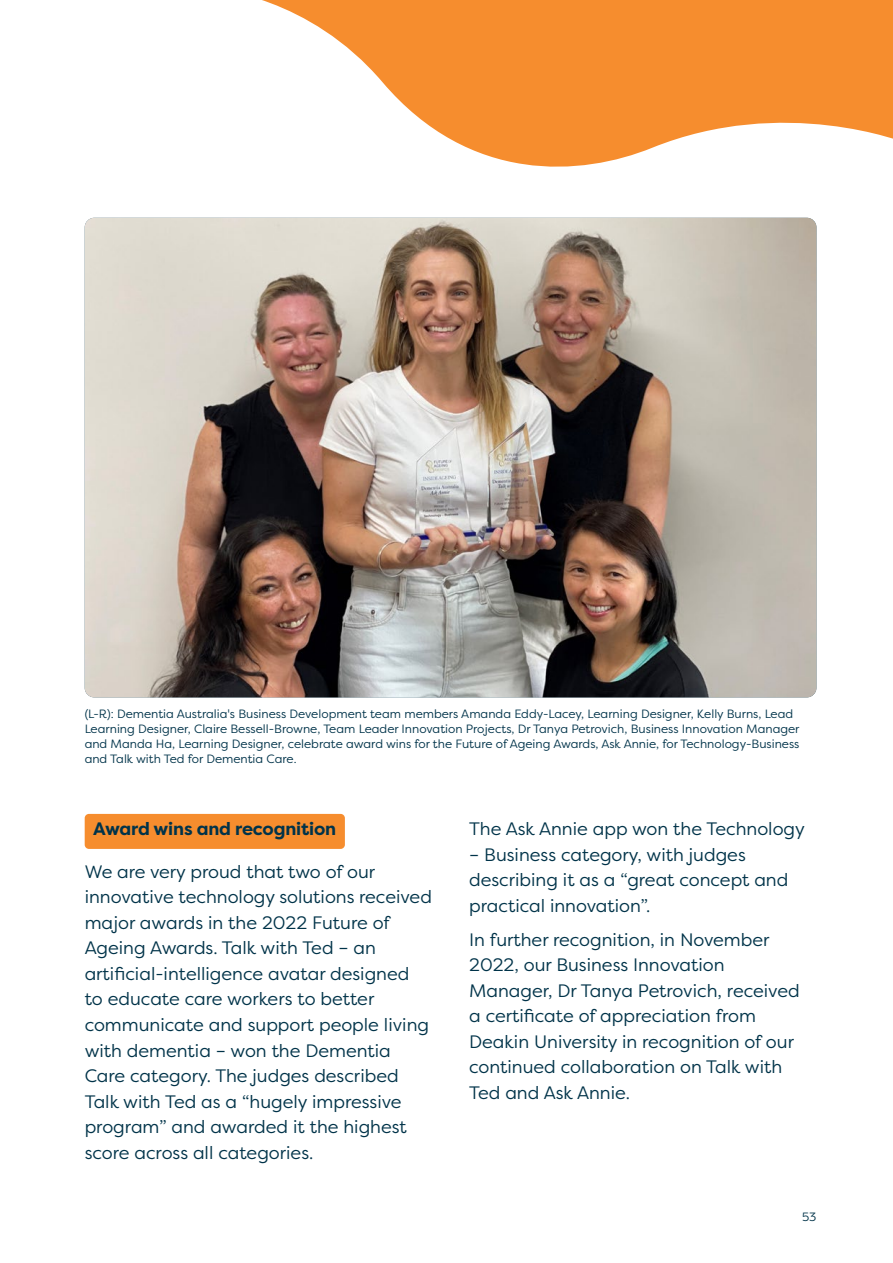
<style>
.page{position:relative;width:893px;height:1263px;background:#fff}
.page>*{position:absolute;margin:0;border:0;box-sizing:border-box;transform-origin:0 0}
.BODY{font:18px/25.5px "Filson Pro";color:#003349}
.H2__2023__Orange{font:700 18px "Filson Pro";letter-spacing:-.01em;color:#00334a}
.t1{font:12px/15px "Filson Pro";color:#00334a}
.t2{font:12px "Filson Pro";color:#003349}
</style>
<div class="page">
<div style="left:85px;top:814px;width:260px;height:35px;background:#f68d2e;border-radius:4px"></div>
<img style="left:85px;top:218px;width:731px;height:479px">
<svg style="left:262px;top:0;width:631px;height:167px;fill:#f68d2e"></svg>
<p class="t1" style="left:85px;top:706px;width:716px">(L-R): Dementia Australia's Business Development team members Amanda Eddy-Lacey, Learning Designer, Kelly Burns, Lead Learning Designer, Claire Bessell-Browne, Team Leader Innovation Projects, Dr Tanya Petrovich, Business Innovation Manager and Manda Ha, Learning Designer, celebrate award wins for the Future of Ageing Awards, Ask Annie, for Technology-Business and Talk with Ted for Dementia Care.</p>
<h2 class="H2__2023__Orange" style="left:93px;top:818px;width:244px">Award wins and recognition</h2>
<p class="BODY" style="left:85px;top:858px;width:349px">We are very proud that two of our innovative technology solutions received major awards in the 2022 Future of Ageing Awards. Talk with Ted – an artificial-intelligence avatar designed to educate care workers to better communicate and support people living with dementia – won the Dementia Care category. The judges described Talk with Ted as a “hugely impressive program” and awarded it the highest score across all categories.</p>
<p class="BODY" style="left:469px;top:816px;width:337px">The Ask Annie app won the Technology</p>
<p class="BODY" style="left:469px;top:841px;width:321px">– Business category, with judges describing it as a “great concept and practical innovation”.</p>
<p class="BODY" style="left:469px;top:926px;width:332px">In further recognition, in November 2022, our Business Innovation Manager, Dr Tanya Petrovich, received a certificate of appreciation from Deakin University in recognition of our continued collaboration on Talk with Ted and Ask Annie.</p>
<p class="t2" style="left:802px;top:1209px;width:16px">53</p>
</div>
